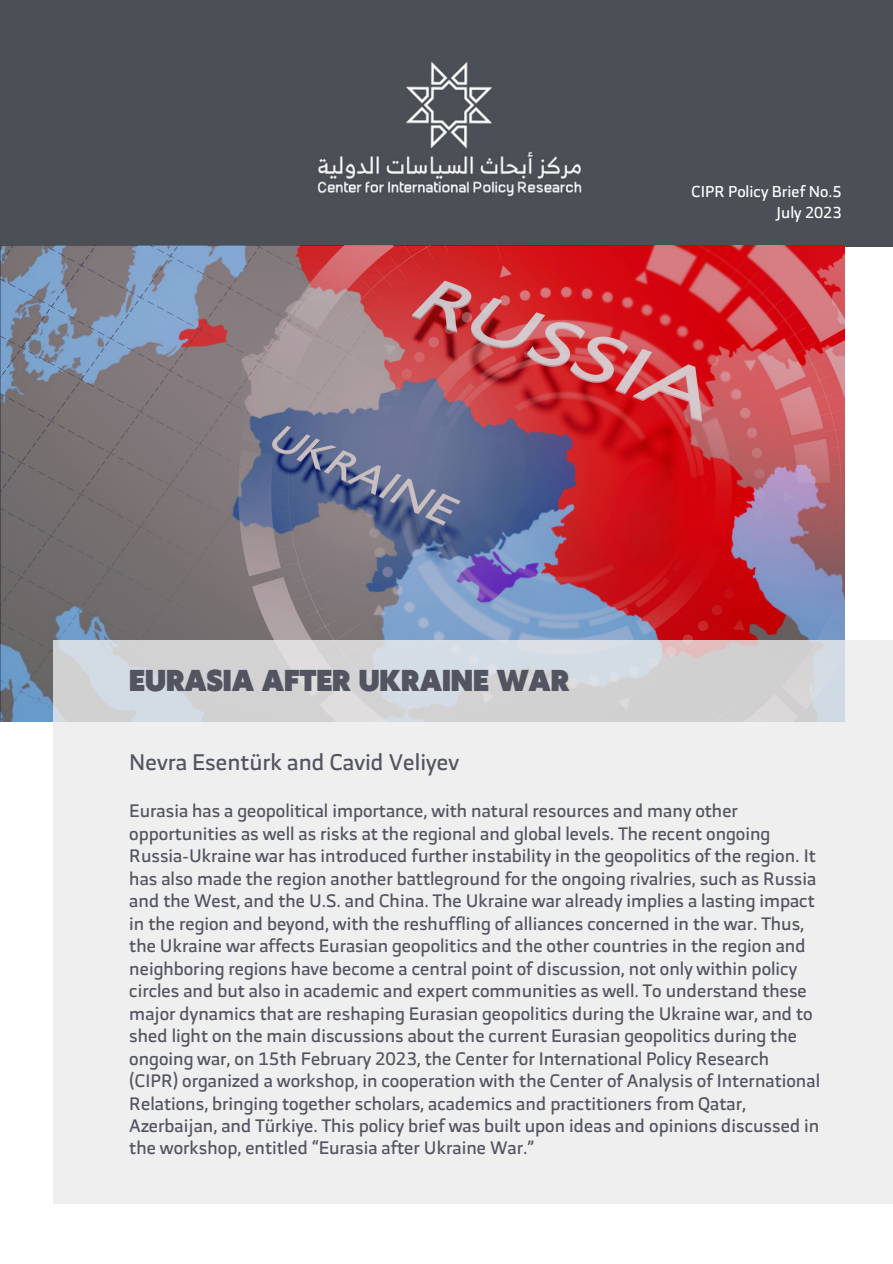
<style>
.page{position:relative;width:893px;height:1264px;background:#fff}
.page>*{position:absolute;margin:0;border:0;box-sizing:border-box;transform-origin:0 0}
.t1{font:900 28.35px "Klein Text";color:#525460}
.t2{font:22.5px "RB";color:#525460}
.t3{font:18px/22.5px "RB";color:#525460}
.t4{font:15.75px "RB";color:#fff}
</style>
<div class="page">
<div style="left:0;top:0;width:892px;height:246px;background:#4b5057"></div>
<img style="left:317px;top:61px;width:265px;height:136px">
<img style="left:0;top:246px;width:844px;height:475px">
<div style="left:53px;top:639px;width:839px;height:564px;background:#ececec"></div>
<p class="t4" style="left:691px;top:177px;width:151px">CIPR Policy Brief No.5</p>
<p class="t4" style="left:776px;top:198px;width:67px">July 2023</p>
<p class="t1" style="left:129px;top:666px;width:442px">EURASIA AFTER UKRAINE WAR</p>
<p class="t2" style="left:129px;top:741px;width:331px">Nevra Esentürk and Cavid Veliyev</p>
<p class="t3" style="left:129px;top:799px;width:692px">Eurasia has a geopolitical importance, with natural resources and many other opportunities as well as risks at the regional and global levels. The recent ongoing Russia-Ukraine war has introduced further instability in the geopolitics of the region. It has also made the region another battleground for the ongoing rivalries, such as Russia and the West, and the U.S. and China. The Ukraine war already implies a lasting impact in the region and beyond, with the reshuffling of alliances concerned in the war. Thus, the Ukraine war affects Eurasian geopolitics and the other countries in the region and neighboring regions have become a central point of discussion, not only within policy circles and but also in academic and expert communities as well. To understand these major dynamics that are reshaping Eurasian geopolitics during the Ukraine war, and to shed light on the main discussions about the current Eurasian geopolitics during the ongoing war, on 15th February 2023, the Center for International Policy Research (CIPR) organized a workshop, in cooperation with the Center of Analysis of International Relations, bringing together scholars, academics and practitioners from Qatar, Azerbaijan, and Türkiye. This policy brief was built upon ideas and opinions discussed in the workshop, entitled “Eurasia after Ukraine War.”</p>
</div>
